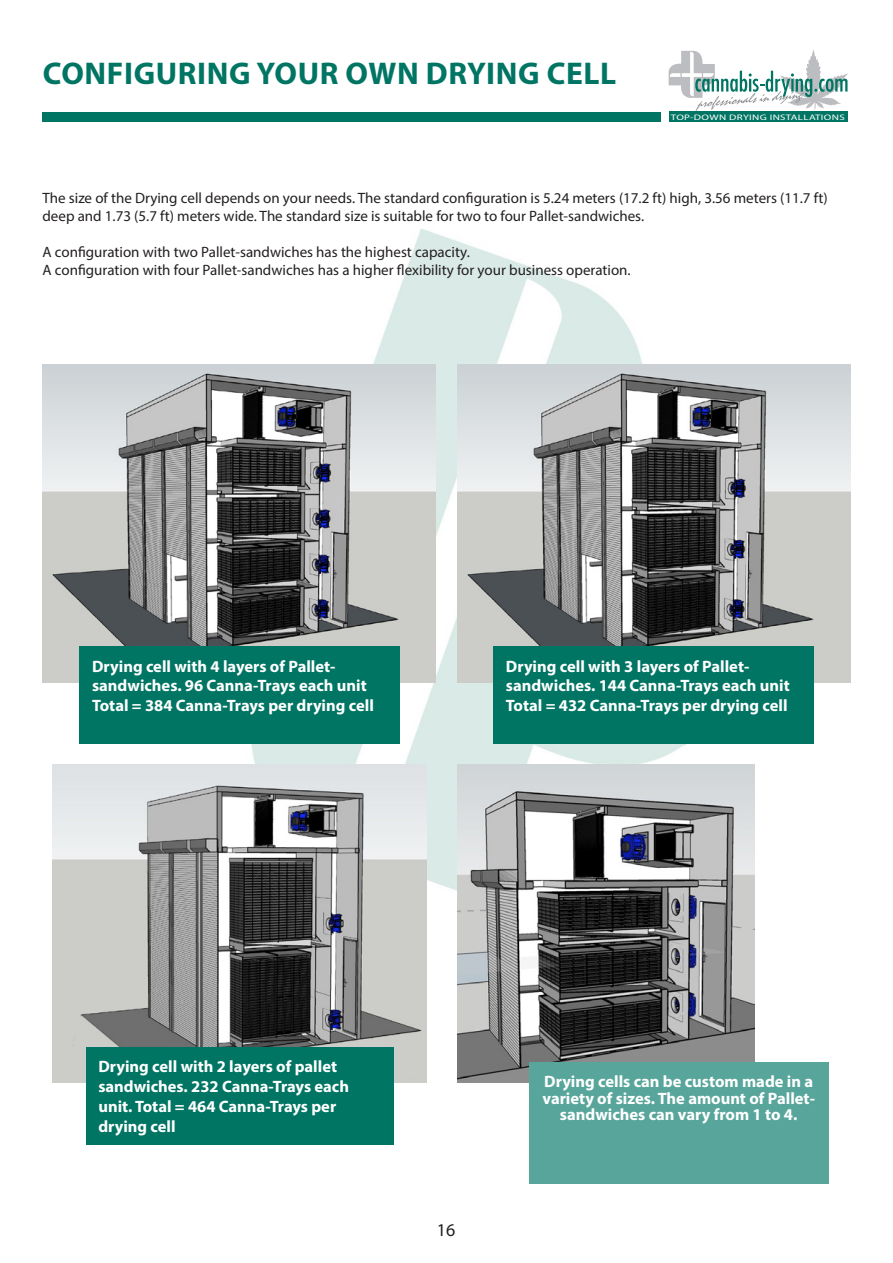
<style>
.page{position:relative;width:893px;height:1263px;background:#fff}
.page>*{position:absolute;margin:0;border:0;box-sizing:border-box;transform-origin:0 0}
.t1{font:700 31.5px "Myriad Pro";letter-spacing:.02em;color:#007563}
.t2{font:18px "Myriad Pro";color:#231f20}
.t3{font:700 16.5px/19.8px "Myriad Pro";color:#fff}
.t4{font:15px "Myriad Pro";color:#231f20}
.t5{font:7.95px "Myriad Pro";letter-spacing:.03em;color:#fff;scale:1.37 1}
</style>
<div class="page">
<img style="left:64px;top:229px;width:765px;height:723px">
<div style="left:669px;top:112px;width:178px;height:10px;background:#007563"></div>
<svg style="left:669px;top:50px;width:179px;height:61px"></svg>
<div style="left:43px;top:112px;width:618px;height:10px;background:#007563"></div>
<img style="left:43px;top:365px;width:393px;height:317px">
<img style="left:52px;top:765px;width:374px;height:317px">
<img style="left:457px;top:365px;width:393px;height:317px">
<img style="left:457px;top:765px;width:297px;height:317px">
<div style="left:529px;top:1062px;width:299px;height:121px;background:#58a69b"></div>
<div style="left:86px;top:1047px;width:307px;height:97px;background:#007563"></div>
<div style="left:493px;top:646px;width:321px;height:98px;background:#007563"></div>
<div style="left:79px;top:646px;width:321px;height:98px;background:#007563"></div>
<p class="t1" style="left:43px;top:53px;width:575px">CONFIGURING YOUR OWN DRYING CELL</p>
<p class="t5" style="left:671px;top:112px;width:128px">TOP-DOWN DRYING INSTALLATIONS</p>
<p class="t4" style="left:43px;top:188px;width:787px">The size of the Drying cell depends on your needs. The standard configuration is 5.24 meters (17.2 ft) high, 3.56 meters (11.7 ft)</p>
<p class="t4" style="left:43px;top:206px;width:603px">deep and 1.73 (5.7 ft) meters wide. The standard size is suitable for two to four Pallet-sandwiches.</p>
<p class="t4" style="left:43px;top:242px;width:429px">A configuration with two Pallet-sandwiches has the highest capacity.</p>
<p class="t4" style="left:43px;top:260px;width:590px">A configuration with four Pallet-sandwiches has a higher flexibility for your business operation.</p>
<p class="t3" style="left:92px;top:656px;width:276px">Drying cell with 4 layers of Pallet&shy;sandwiches. 96 Canna-Trays each unit</p>
<p class="t3" style="left:92px;top:695px;width:283px">Total = 384 Canna-Trays per drying cell</p>
<p class="t3" style="left:506px;top:656px;width:285px">Drying cell with 3 layers of Pallet&shy;sandwiches. 144 Canna-Trays each unit</p>
<p class="t3" style="left:506px;top:695px;width:283px">Total = 432 Canna-Trays per drying cell</p>
<p class="t3" style="left:98px;top:1056px;width:252px">Drying cell with 2 layers of pallet sandwiches. 232 Canna-Trays each unit. Total = 464 Canna-Trays per drying cell</p>
<p class="t2" style="left:437px;top:1219px;width:20px">16</p>
<p class="t3" style="left:542px;top:1072px;width:274px;line-height:16.8px;text-align:center">Drying cells can be custom made in a variety of sizes. The amount of Pallet&shy;sandwiches can vary from 1 to 4.</p>
</div>
